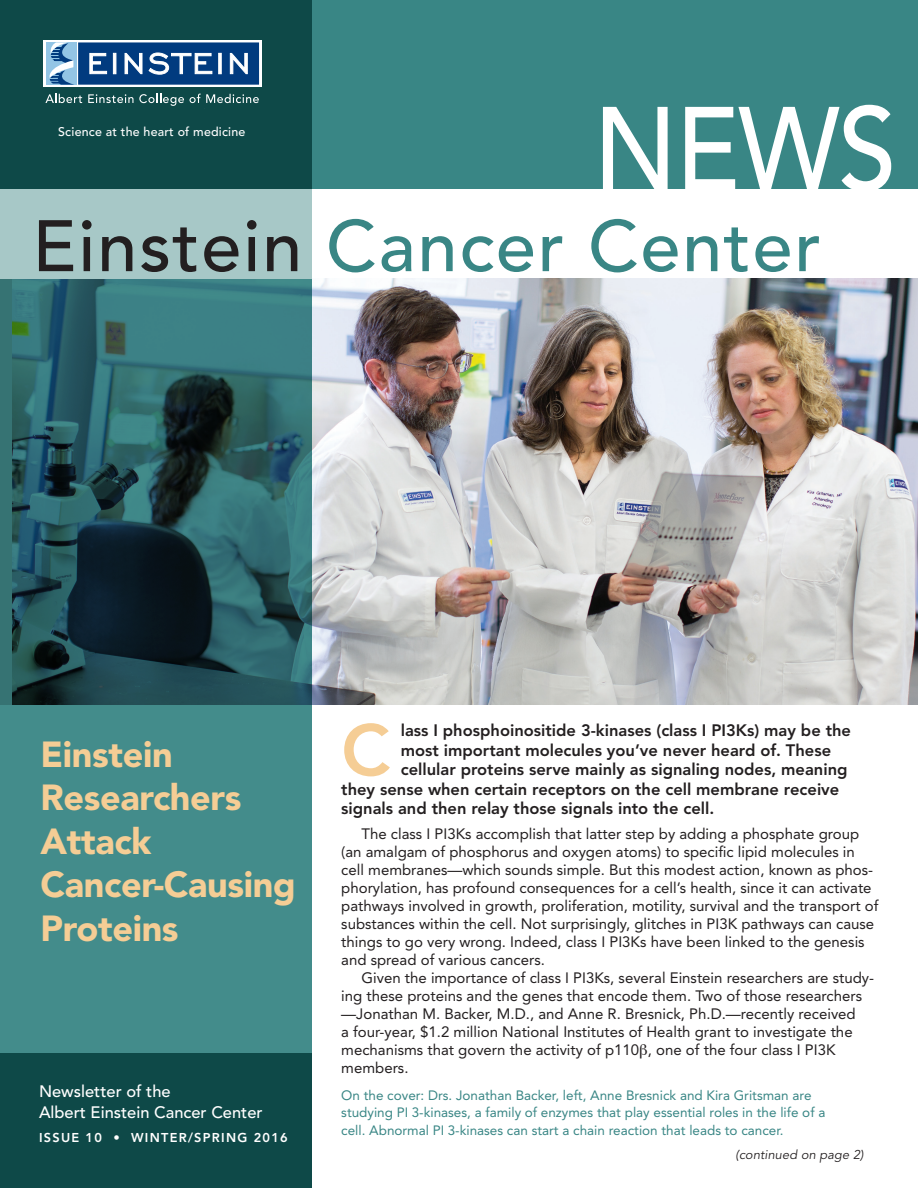
<style>
.page{position:relative;width:918px;height:1188px;background:#fff}
.page>*{position:absolute;margin:0;border:0;box-sizing:border-box;transform-origin:0 0}
.t1{font:500 117px "Avenir";color:#fff;scale:.9 1}
.t2{font:500 72px "Avenir";letter-spacing:.025em;color:#398685}
.Body_-_Initial_Cap{font:800 71.55px "Avenir";color:#f5cd95}
.Faculty_Name{font:900 36px/43.5px "Avenir";letter-spacing:-.01em;color:#f5cd95}
.Body_-_Initial_Cap-2{font:800 16.5px "Avenir";color:#231f20}
.t3{font:500 16.5px/21px "Avenir";color:#fff}
.Body_-_9_5_Roman{font:15px/18px "Avenir";color:#231f20}
.Body_-_9_5_Roman-2{font:13.5px/17.2px "Avenir";color:#398685}
.t4{font:800 12.75px "Avenir";letter-spacing:.1em;color:#fff}
.Body_-_9_5_Roman-3{font:italic 12.75px "Avenir LT Std";letter-spacing:.01em;color:#231f20}
.Body_-_9_5_Roman-4{font:500 12.45px "Avenir";letter-spacing:.015em;color:#fff}
.s1{color:#231f20}
</style>
<div class="page">
<img style="left:311px;top:279px;width:607px;height:426px">
<div style="left:0;top:0;width:918px;height:189px;background:#398685"></div>
<svg style="left:0;top:0;width:311px;height:1053px;background:#2d686a"></svg>
<div style="left:0;top:189px;width:312px;height:90px;background:#a7c8c7"></div>
<div style="left:43px;top:40px;width:218px;height:47px;background:#fff"></div>
<svg style="left:45px;top:94px;width:37px;height:9px"></svg>
<svg style="left:88px;top:94px;width:45px;height:9px"></svg>
<svg style="left:139px;top:94px;width:45px;height:12px"></svg>
<svg style="left:190px;top:94px;width:69px;height:9px"></svg>
<div style="left:46px;top:42px;width:31px;height:43px;background:#93c5e5"></div>
<div style="left:78px;top:42px;width:181px;height:43px;background:#013b7f"></div>
<svg style="left:89px;top:53px;width:18px;height:21px"></svg>
<div style="left:113px;top:53px;width:3px;height:21px;background:#fff;border:1px solid #fff"></div>
<svg style="left:125px;top:53px;width:17px;height:21px"></svg>
<svg style="left:149px;top:53px;width:63px;height:22px"></svg>
<div style="left:218px;top:53px;width:3px;height:21px;background:#fff;border:1px solid #fff"></div>
<svg style="left:230px;top:53px;width:18px;height:21px"></svg>
<svg style="left:49px;top:42px;width:25px;height:43px"></svg>
<div style="left:0;top:1053px;width:312px;height:135px;background:#0e4948"></div>
<p class="Body_-_9_5_Roman-4" style="left:58px;top:124px;width:189px">Science at the heart of medicine</p>
<p class="t1" style="left:593px;top:82px;width:338px">NEWS</p>
<p class="t2" style="left:32px;top:205px;width:790px"><span class="s1">Einstein</span> Cancer Center</p>
<p class="Faculty_Name" style="left:40px;top:732px;width:134px">Einstein</p>
<p class="Faculty_Name" style="left:40px;top:776px;width:203px">Researchers<br>Attack</p>
<p class="Faculty_Name" style="left:40px;top:863px;width:257px">Cancer-Causing<br>Proteins</p>
<p class="t3" style="left:39px;top:1081px;width:225px">Newsletter of the<br>Albert Einstein Cancer Center</p>
<p class="t4" style="left:39px;top:1130px;width:250px">ISSUE 10 • WINTER/SPRING 2016</p>
<p class="Body_-_Initial_Cap" style="left:341px;top:708px;width:51px">C</p>
<p class="Body_-_Initial_Cap-2" style="left:401px;top:721px;width:452px">lass I phosphoinositide 3-kinases (class I PI3Ks) may be the</p>
<p class="Body_-_Initial_Cap-2" style="left:401px;top:740px;width:432px">most important molecules you’ve never heard of. These</p>
<p class="Body_-_Initial_Cap-2" style="left:401px;top:760px;width:448px">cellular proteins serve mainly as signaling nodes, meaning</p>
<p class="Body_-_Initial_Cap-2" style="left:341px;top:779px;width:500px">they sense when certain receptors on the cell membrane receive</p>
<p class="Body_-_Initial_Cap-2" style="left:341px;top:799px;width:375px">signals and then relay those signals into the cell.</p>
<p class="Body_-_9_5_Roman" style="left:341px;top:825px;width:539px;text-indent:20px">The class I PI3Ks accomplish that latter step by adding a phosphate group (an amalgam of phosphorus and oxygen atoms) to specific lipid molecules in cell membranes—which sounds simple. But this modest action, known as phos&shy;phorylation, has profound consequences for a cell’s health, since it can activate pathways involved in growth, proliferation, motility, survival and the transport of substances within the cell. Not surprisingly, glitches in PI3K pathways can cause things to go very wrong. Indeed, class I PI3Ks have been linked to the genesis and spread of various cancers.</p>
<p class="Body_-_9_5_Roman" style="left:341px;top:969px;width:534px;text-indent:20px">Given the importance of class I PI3Ks, several Einstein researchers are study&shy;ing these proteins and the genes that encode them. Two of those researchers —Jonathan M. Backer, M.D., and Anne R. Bresnick, Ph.D.—recently received<br>a four-year, $1.2 million National Institutes of Health grant to investigate the mechanisms that govern the activity of p110 , one of the four class I PI3K members.</p>
<p class="Body_-_9_5_Roman-2" style="left:341px;top:1087px;width:486px">On the cover: Drs. Jonathan Backer, left, Anne Bresnick and Kira Gritsman are studying PI 3-kinases, a family of enzymes that play essential roles in the life of a cell. Abnormal PI 3-kinases can start a chain reaction that leads to cancer.</p>
<p class="Body_-_9_5_Roman-3" style="left:736px;top:1147px;width:129px">(continued on page 2)</p>
</div>
